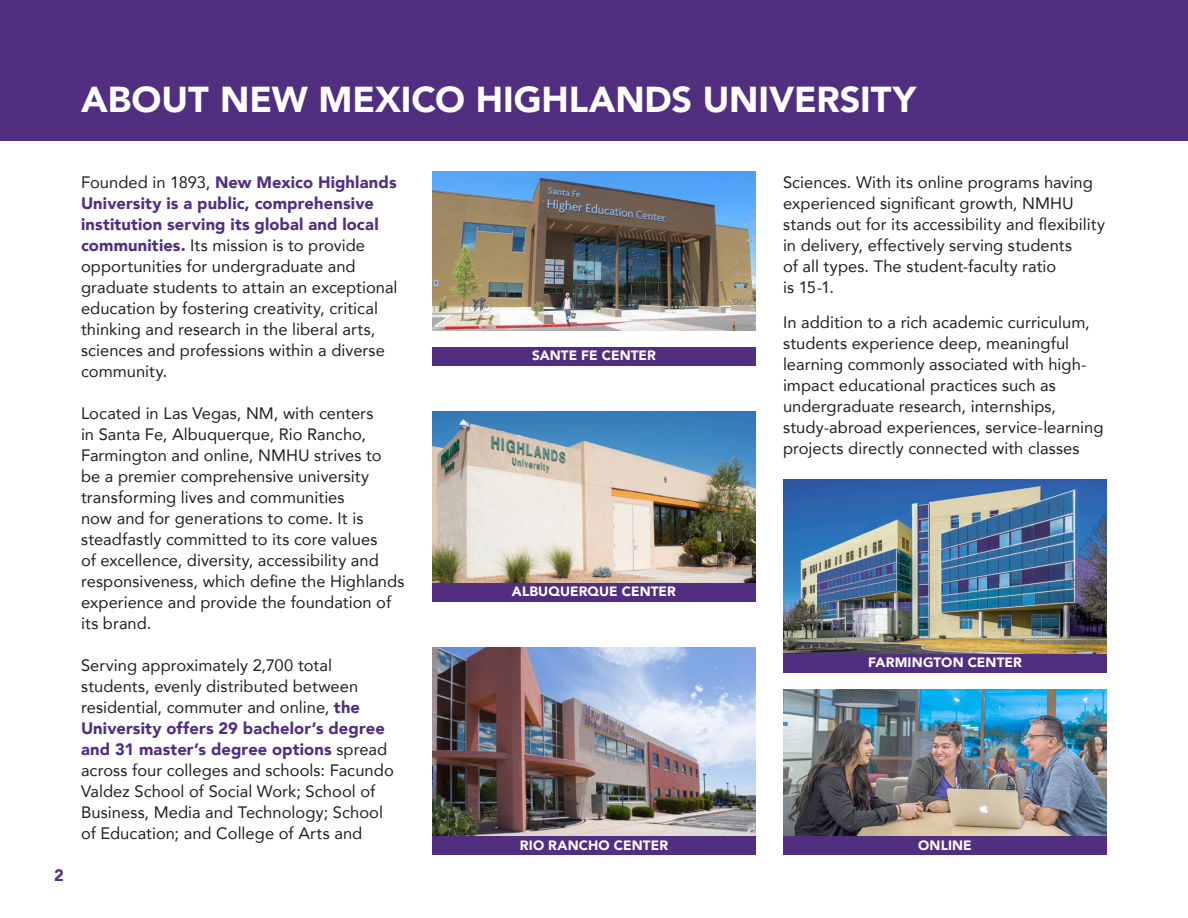
<style>
.page{position:relative;width:1188px;height:918px;background:#fff}
.page>*{position:absolute;margin:0;border:0;box-sizing:border-box;transform-origin:0 0}
.Heading{font:900 36px "Avenir";letter-spacing:-.005em;color:#fff}
.Text{font:16.5px/21px "Avenir";letter-spacing:.005em;color:#231f20}
.t1{font:900 16.5px "Avenir";color:#522e81}
.Text-2{font:900 13.5px "Avenir";letter-spacing:.01em;color:#fff}
.s1{font-weight:900;color:#522e81}
</style>
<div class="page">
<div style="left:0;top:0;width:1188px;height:140px;background:#522e81"></div>
<img style="left:783px;top:480px;width:324px;height:174px">
<div style="left:783px;top:654px;width:324px;height:19px;background:#522e81"></div>
<img style="left:783px;top:690px;width:324px;height:146px">
<div style="left:783px;top:836px;width:324px;height:19px;background:#522e81"></div>
<img style="left:432px;top:172px;width:324px;height:159px">
<div style="left:432px;top:347px;width:324px;height:19px;background:#522e81"></div>
<img style="left:432px;top:648px;width:324px;height:188px">
<div style="left:432px;top:836px;width:324px;height:19px;background:#522e81"></div>
<img style="left:432px;top:412px;width:324px;height:171px">
<div style="left:432px;top:583px;width:324px;height:19px;background:#522e81"></div>
<p class="Heading" style="left:81px;top:69px;width:837px">ABOUT NEW MEXICO HIGHLANDS UNIVERSITY</p>
<p class="t1" style="left:54px;top:861px;width:11px">2</p>
<p class="Text" style="left:81px;top:172px;width:318px">Founded in 1893, <span class="s1">New Mexico Highlands University is a public, comprehensive institution serving its global and local communities.</span> Its mission is to provide opportunities for undergraduate and graduate students to attain an exceptional education by fostering creativity, critical thinking and research in the liberal arts, sciences and professions within a diverse community.</p>
<p class="Text" style="left:81px;top:403px;width:325px">Located in Las Vegas, NM, with centers<br>in Santa Fe, Albuquerque, Rio Rancho, Farmington and online, NMHU strives to be a premier comprehensive university transforming lives and communities<br>now and for generations to come. It is steadfastly committed to its core values<br>of excellence, diversity, accessibility and responsiveness, which define the Highlands experience and provide the foundation of its brand.</p>
<p class="Text" style="left:81px;top:655px;width:314px">Serving approximately 2,700 total students, evenly distributed between residential, commuter and online, <span class="s1">the University offers 29 bachelor’s degree and 31 master’s degree options</span> spread across four colleges and schools: Facundo Valdez School of Social Work; School of Business, Media and Technology; School of Education; and College of Arts and</p>
<p class="Text-2" style="left:532px;top:344px;width:125px">SANTE FE CENTER</p>
<p class="Text-2" style="left:512px;top:580px;width:166px">ALBUQUERQUE CENTER</p>
<p class="Text-2" style="left:520px;top:833px;width:150px">RIO RANCHO CENTER</p>
<p class="Text" style="left:783px;top:172px;width:324px">Sciences. With its online programs having experienced significant growth, NMHU stands out for its accessibility and flexibility in delivery, effectively serving students<br>of all types. The student-faculty ratio<br>is 15-1.</p>
<p class="Text" style="left:783px;top:311px;width:322px">In addition to a rich academic curriculum, students experience deep, meaningful learning commonly associated with high&shy;impact educational practices such as undergraduate research, internships, study-abroad experiences, service-learning projects directly connected with classes</p>
<p class="Text-2" style="left:868px;top:651px;width:155px">FARMINGTON CENTER</p>
<p class="Text-2" style="left:918px;top:833px;width:55px">ONLINE</p>
</div>
